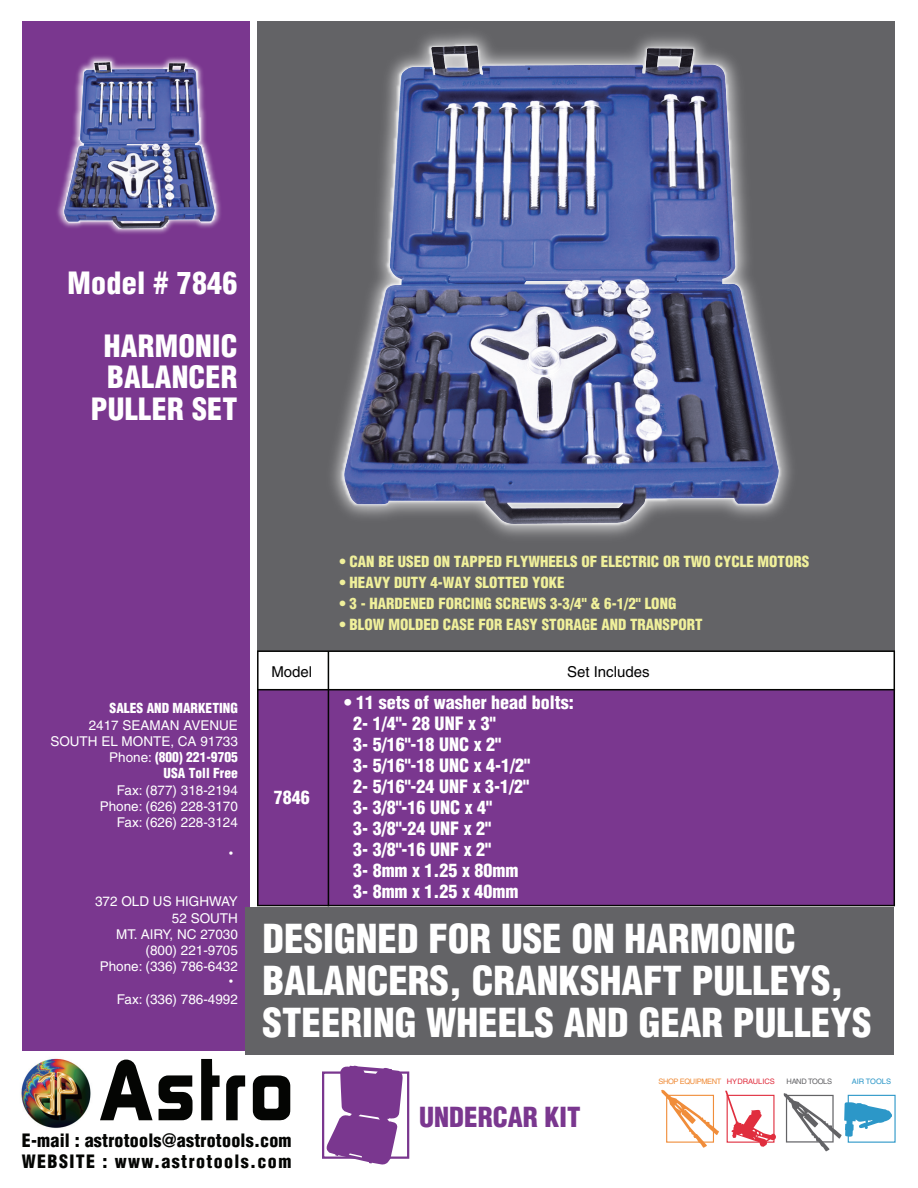
<style>
.page{position:relative;width:918px;height:1188px;background:#fff}
.page>*{position:absolute;margin:0;border:0;box-sizing:border-box;transform-origin:0 0}
.t1{font:900 condensed 39px/42px "Helvetica";color:#fff}
.t2{font:900 condensed 30px/63px "Helvetica";letter-spacing:.01em;color:#fff;text-align:right}
.t3{font:900 condensed 27px "Helvetica";color:#7a378f}
.t4{font:900 condensed 18px/21px "Helvetica";color:#fff}
.t5{font:900 condensed 18px "Helvetica";letter-spacing:.01em;color:#040503}
.t6{font:900 condensed 18px "Helvetica";letter-spacing:.075em;color:#040503}
.t7{font:900 condensed 15px "Helvetica";color:#f0f09b}
.t8{font:15px "Helvetica";color:#030303}
.t9{font:13.5px/16.2px "Helvetica";color:#fff;text-align:right}
.t10{font:900 condensed 13.5px "Helvetica";color:#fff}
.t11{font:300 13.5px "Adobe Ming Std";color:#fff}
.t12{font:7.5px "Helvetica";letter-spacing:-.05em;color:#f08d3a}
.t13{font:7.5px "Helvetica";letter-spacing:-.05em;color:#636366}
.t14{font:7.5px "Helvetica";color:#2c97c8}
.s1{font-weight:900;font-stretch:condensed}
.s2{color:#e02e3e}
</style>
<div class="page">
<div style="left:22px;top:21px;width:228px;height:1030px;background:#7a378f"></div>
<div style="left:245px;top:907px;width:649px;height:147px;background:#636366"></div>
<div style="left:257px;top:21px;width:638px;height:630px;background:#636366"></div>
<svg style="left:257px;top:650px;width:638px;height:256px;background:#8b539c"></svg>
<hr style="left:257px;top:689px;width:638px;height:1px;background:#040503">
<img style="left:21px;top:1058px;width:70px;height:70px">
<svg style="left:100px;top:1060px;width:53px;height:60px"></svg>
<svg style="left:159px;top:1075px;width:34px;height:45px"></svg>
<svg style="left:201px;top:1059px;width:19px;height:61px"></svg>
<svg style="left:226px;top:1075px;width:19px;height:45px"></svg>
<svg style="left:253px;top:1075px;width:37px;height:45px"></svg>
<svg style="left:661px;top:1090px;width:58px;height:58px"></svg>
<div style="left:666px;top:1095px;width:48px;height:48px;border:1px solid #f08d3a"></div>
<svg style="left:725px;top:1091px;width:51px;height:56px"></svg>
<div style="left:727px;top:1095px;width:48px;height:48px;border:1px solid #e02e3e"></div>
<div style="left:322px;top:1071px;width:87px;height:88px;border:2px solid #7a378f"></div>
<svg style="left:324px;top:1065px;width:79px;height:100px"></svg>
<svg style="left:783px;top:1093px;width:109px;height:59px"></svg>
<div style="left:848px;top:1095px;width:48px;height:48px;border:1px solid #2c97c8"></div>
<img style="left:331px;top:33px;width:461px;height:501px">
<img style="left:57px;top:56px;width:164px;height:178px">
<img style="left:60px;top:58px;width:160px;height:174px">
<h2 class="t2" style="left:68px;top:251px;width:171px">Model # 7846<br>HARMONIC</h2>
<h2 class="t2" style="left:91px;top:361px;width:148px;line-height:31.5px;text-align:center">BALANCER<br>PULLER SET</h2>
<p class="t10" style="left:110px;top:700px;width:130px">SALES AND MARKETING</p>
<p class="t9" style="left:50px;top:717px;width:189px">2417 SEAMAN AVENUE<br>SOUTH EL MONTE, CA 91733<br>Phone: <span class="s1">(800) 221-9705<br>USA Toll Free</span></p>
<p class="t9" style="left:100px;top:782px;width:140px">Fax: (877) 318-2194<br>Phone: (626) 228-3170<br>Fax: (626) 228-3124</p>
<p class="t11" style="left:224px;top:847px;width:15px">˙</p>
<p class="t9" style="left:95px;top:893px;width:144px">372 OLD US HIGHWAY<br>52 SOUTH<br>MT. AIRY, NC 27030 (800) 221-9705<br>Phone: (336) 786-6432</p>
<p class="t11" style="left:224px;top:975px;width:15px">˙</p>
<p class="t9" style="left:117px;top:991px;width:122px">Fax: (336) 786-4992</p>
<p class="t7" style="left:340px;top:552px;width:471px">• CAN BE USED ON TAPPED FLYWHEELS OF ELECTRIC OR TWO CYCLE MOTORS</p>
<p class="t7" style="left:340px;top:573px;width:227px">• HEAVY DUTY 4-WAY SLOTTED YOKE</p>
<p class="t7" style="left:340px;top:594px;width:338px">• 3 - HARDENED FORCING SCREWS 3-3/4" &amp; 6-1/2" LONG</p>
<p class="t7" style="left:340px;top:615px;width:365px">• BLOW MOLDED CASE FOR EASY STORAGE AND TRANSPORT</p>
<p class="t8" style="left:271px;top:663px;width:42px">Model</p>
<p class="t8" style="left:567px;top:663px;width:84px">Set Includes</p>
<h3 class="t4" style="left:274px;top:786px;width:37px">7846</h3>
<h3 class="t4" style="left:353px;top:692px;width:222px;text-indent:-9px">• 11 sets of washer head bolts:<br>2- 1/4"- 28 UNF x 3"<br>3- 5/16"-18 UNC x 2"<br>3- 5/16"-18 UNC x 4-1/2"<br>2- 5/16"-24 UNF x 3-1/2"<br>3- 3/8"-16 UNC x 4"<br>3- 3/8"-24 UNF x 2"<br>3- 3/8"-16 UNF x 2"<br>3- 8mm x 1.25 x 80mm<br>3- 8mm x 1.25 x 40mm</h3>
<h1 class="t1" style="left:263px;top:917px;width:611px">DESIGNED FOR USE ON HARMONIC<br>BALANCERS, CRANKSHAFT PULLEYS,<br>STEERING WHEELS AND GEAR PULLEYS</h1>
<h3 class="t3" style="left:419px;top:1100px;width:163px">UNDERCAR KIT</h3>
<p class="t12" style="left:659px;top:1077px;width:118px">SHOP EQUIPMENT <span class="s2">HYDRAULICS</span></p>
<p class="t13" style="left:787px;top:1077px;width:47px">HAND TOOLS</p>
<p class="t14" style="left:852px;top:1077px;width:41px">AIR TOOLS</p>
<h3 class="t5" style="left:22px;top:1129px;width:271px">E-mail : astrotools@astrotools.com</h3>
<h3 class="t6" style="left:22px;top:1150px;width:271px">WEBSITE : www.astrotools.com</h3>
</div>
